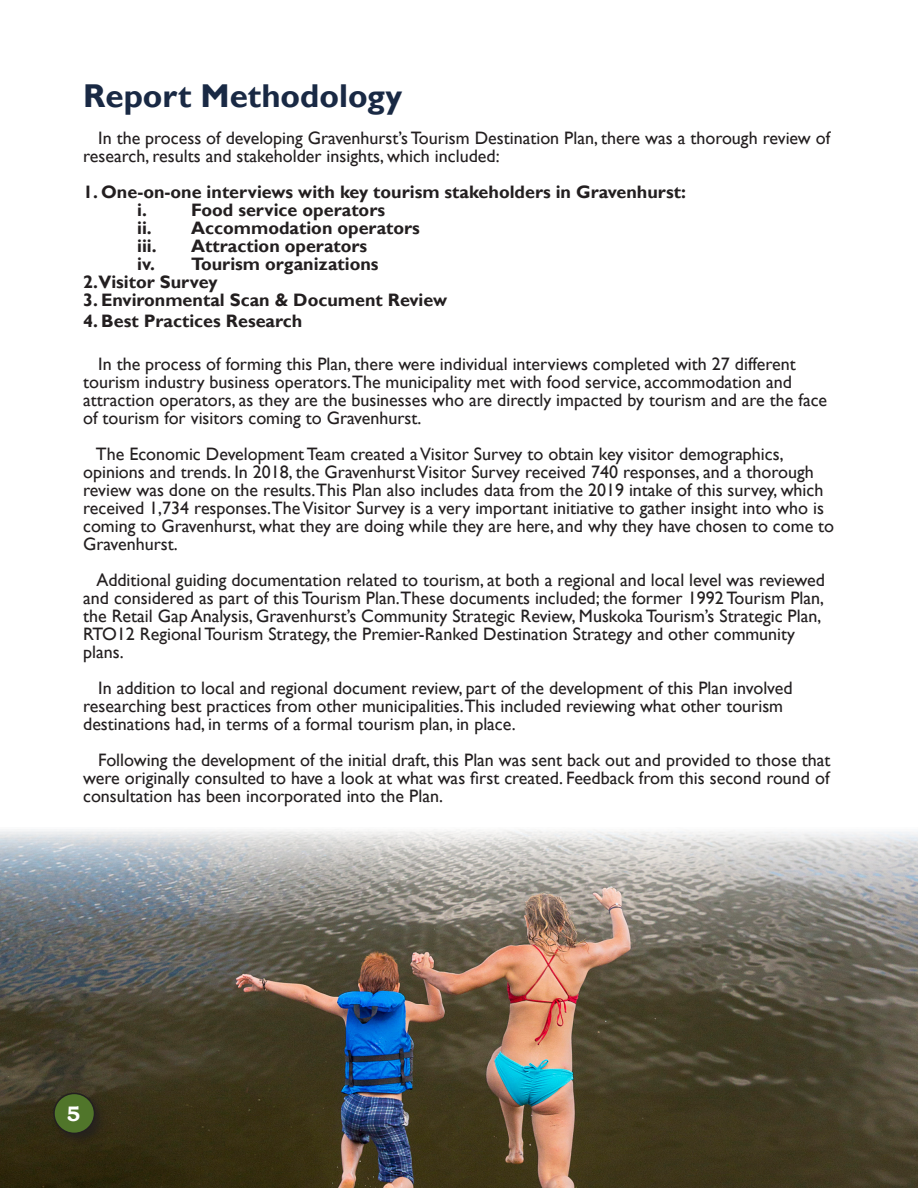
<style>
.page{position:relative;width:918px;height:1188px;background:#fff}
.page>*{position:absolute;margin:0;border:0;box-sizing:border-box;transform-origin:0 0}
.t1{font:700 33px "Gill Sans";color:#192944}
.t2{font:700 21px "Bookman Old Style";color:#fff}
.t3{font:18px/18px "Gill Sans";color:#231f20}
.t4{font:700 18px "Gill Sans";color:#231f20}
</style>
<div class="page">
<img style="left:0;top:829px;width:918px;height:359px">
<div style="left:51px;top:1090px;width:56px;height:56px;background:#231f20;opacity:.75"></div>
<div style="left:54px;top:1093px;width:40px;height:40px;background:#50752a;border-radius:50%"></div>
<div style="left:53px;top:1093px;width:42px;height:41px;border:2px solid #231f20;border-radius:50%"></div>
<p class="t1" style="left:83px;top:76px;width:321px">Report Methodology</p>
<p class="t3" style="left:83px;top:129px;width:749px;text-indent:15px">In the process of developing Gravenhurst’s Tourism Destination Plan, there was a thorough review of research, results and stakeholder insights, which included:</p>
<p class="t4" style="left:83px;top:181px;width:604px">1. One-on-one interviews with key tourism stakeholders in Gravenhurst:</p>
<p class="t4" style="left:137px;top:199px;width:11px">i.</p>
<p class="t4" style="left:191px;top:199px;width:195px">Food service operators</p>
<p class="t4" style="left:137px;top:217px;width:284px">ii. Accommodation operators</p>
<p class="t4" style="left:137px;top:235px;width:21px">iii.</p>
<p class="t4" style="left:191px;top:235px;width:178px">Attraction operators</p>
<p class="t4" style="left:137px;top:253px;width:243px">iv. Tourism organizations</p>
<p class="t4" style="left:83px;top:271px;width:136px">2.Visitor Survey</p>
<p class="t4" style="left:83px;top:289px;width:366px">3. Environmental Scan &amp; Document Review</p>
<p class="t4" style="left:83px;top:310px;width:221px">4. Best Practices Research</p>
<p class="t3" style="left:83px;top:355px;width:746px;text-indent:15px">In the process of forming this Plan, there were individual interviews completed with 27 different tourism industry business operators.The municipality met with food service, accommodation and attraction operators, as they are the businesses who are directly impacted by tourism and are the face of tourism for visitors coming to Gravenhurst.</p>
<p class="t3" style="left:83px;top:445px;width:753px;text-indent:13px">The Economic Development Team created a Visitor Survey to obtain key visitor demographics, opinions and trends. In 2018, the Gravenhurst Visitor Survey received 740 responses, and a thorough review was done on the results.This Plan also includes data from the 2019 intake of this survey, which received 1,734 responses.The Visitor Survey is a very important initiative to gather insight into who is coming to Gravenhurst, what they are doing while they are here, and why they have chosen to come to Gravenhurst.</p>
<p class="t3" style="left:83px;top:571px;width:743px;text-indent:13px">Additional guiding documentation related to tourism, at both a regional and local level was reviewed and considered as part of this Tourism Plan.These documents included; the former 1992 Tourism Plan, the Retail Gap Analysis, Gravenhurst’s Community Strategic Review, Muskoka Tourism’s Strategic Plan, RTO12 Regional Tourism Strategy, the Premier-Ranked Destination Strategy and other community plans.</p>
<p class="t3" style="left:83px;top:679px;width:711px;text-indent:15px">In addition to local and regional document review, part of the development of this Plan involved researching best practices from other municipalities.This included reviewing what other tourism destinations had, in terms of a formal tourism plan, in place.</p>
<p class="t3" style="left:83px;top:751px;width:749px;text-align:justify;text-indent:15px">Following the development of the initial draft, this Plan was sent back out and provided to those that were originally consulted to have a look at what was first created. Feedback from this second round of consultation has been incorporated into the Plan.</p>
<p class="t2" style="left:67px;top:1099px;width:15px">5</p>
</div>
